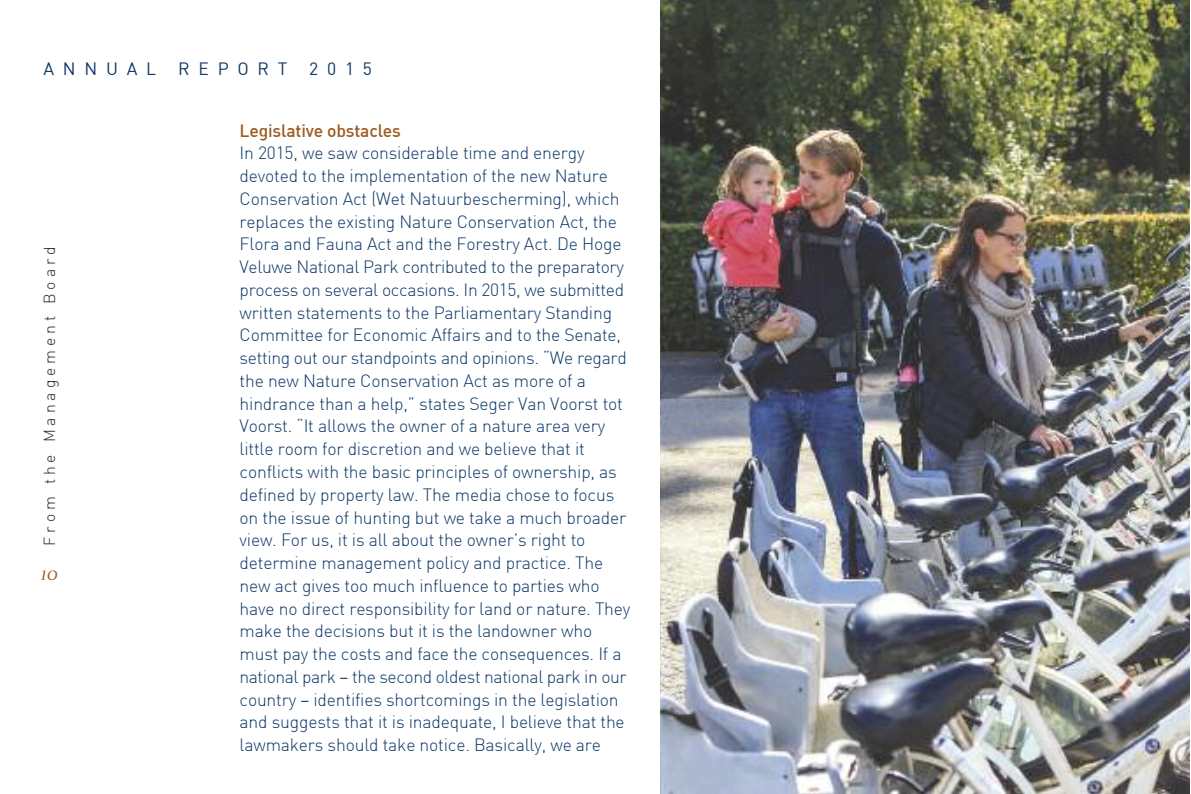
<style>
.page{position:relative;width:1191px;height:794px;background:#fff}
.page>*{position:absolute;margin:0;border:0;box-sizing:border-box;transform-origin:0 0}
.t1{font:italic 24.5px "Disturbance";color:#9c5b22}
.t2{font:300 17.5px/22.8px "DIN";letter-spacing:-.01em;color:#0e3968}
.t3{font:500 17.5px "DIN";letter-spacing:-.01em;color:#9c5b22}
.t4{font:17.5px "DIN";letter-spacing:.5em;color:#0e3968}
.t5{font:300 15.75px "DIN";letter-spacing:.25em;color:#272627}
</style>
<div class="page">
<img style="left:660px;top:0;width:529px;height:794px">
<p class="t4" style="left:44px;top:57px;width:330px">ANNUAL REPORT 2015</p>
<p class="t5" style="left:40px;top:546px;width:301px;rotate:-90deg">From the Management Board</p>
<h1 class="t1" style="left:40px;top:557px;width:19px">10</h1>
<p class="t3" style="left:240px;top:119px;width:163px">Legislative obstacles</p>
<p class="t2" style="left:239px;top:142px;width:392px">In 2015, we saw considerable time and energy devoted to the implementation of the new Nature Conservation Act (Wet Natuurbescherming), which replaces the existing Nature Conservation Act, the Flora and Fauna Act and the Forestry Act. De Hoge Veluwe National Park contributed to the preparatory process on several occasions. In 2015, we submitted written statements to the Parliamentary Standing Committee for Economic Affairs and to the Senate, setting out our standpoints and opinions. “We regard the new Nature Conservation Act as more of a hindrance than a help,” states Seger Van Voorst tot Voorst. “It allows the owner of a nature area very little room for discretion and we believe that it conflicts with the basic principles of ownership, as defined by property law. The media chose to focus on the issue of hunting but we take a much broader view. For us, it is all about the owner’s right to determine management policy and practice. The new act gives too much influence to parties who have no direct responsibility for land or nature. They make the decisions but it is the landowner who must pay the costs and face the consequences. If a national park – the second oldest national park in our country – identifies shortcomings in the legislation and suggests that it is inadequate, I believe that the lawmakers should take notice. Basically, we are</p>
</div>
